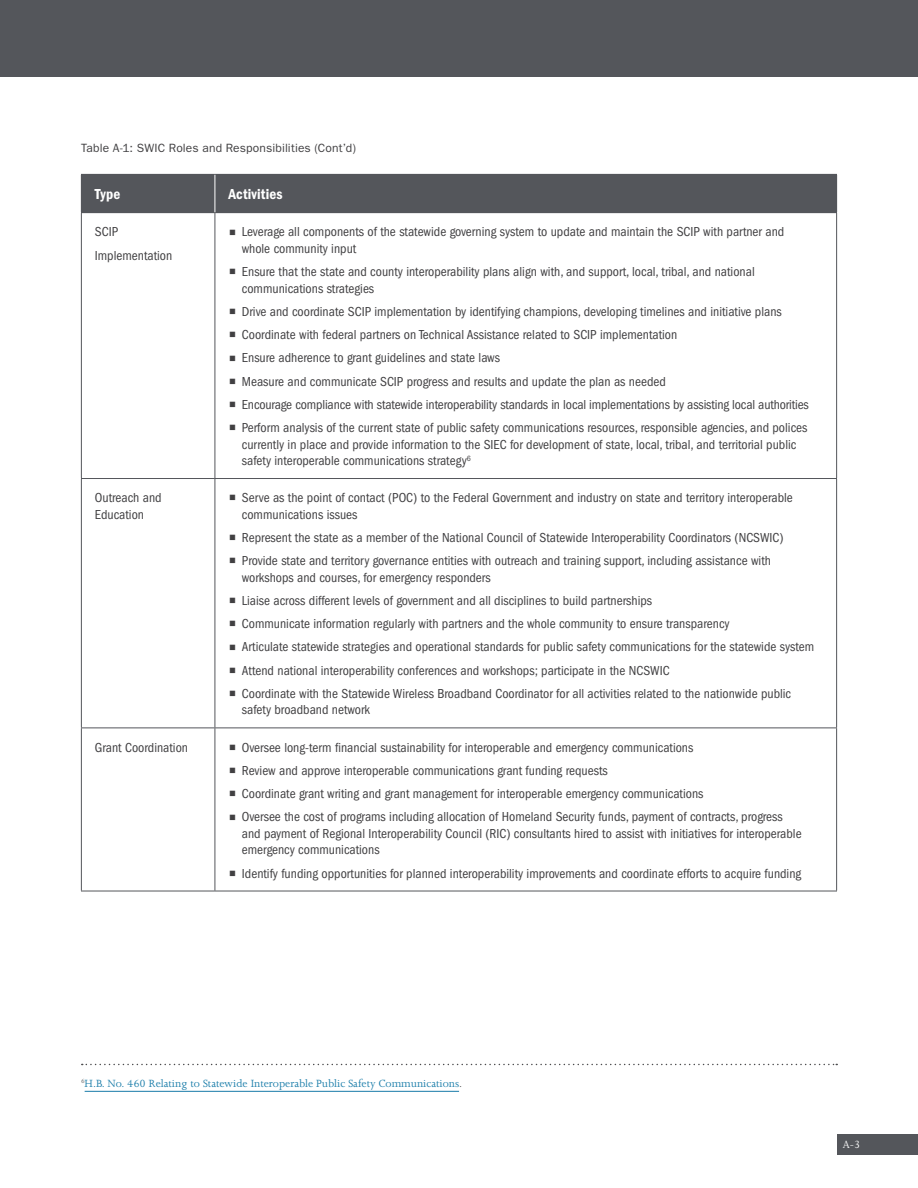
<style>
.page{position:relative;width:918px;height:1188px;background:#fff}
.page>*{position:absolute;margin:0;border:0;box-sizing:border-box;transform-origin:0 0}
.t1{font:600 condensed 15px "Franklin Gothic";letter-spacing:.01em;color:#fff}
.t2{font:condensed 13.5px/23.2px "Franklin Gothic";color:#414042}
.t3{font:12px "Joanna";color:#177ba8}
.t4{font:12px "ITC Franklin Gothic Std";letter-spacing:.01em;color:#414042}
.t5{font:12px "Joanna MT Std";color:#fff}
.s1{color:#4d4d4f}
</style>
<div class="page">
<div style="left:837px;top:1134px;width:81px;height:21px;background:#54565b"></div>
<div style="left:0;top:0;width:918px;height:77px;background:#54565b"></div>
<svg style="left:82px;top:1064px;width:755px;height:1px"></svg>
<div style="left:81px;top:174px;width:134px;height:39px;background:#54565b"></div>
<div style="left:215px;top:174px;width:622px;height:39px;background:#54565b"></div>
<hr style="left:81px;top:213px;width:1px;height:265px;background:#54565b">
<hr style="left:215px;top:213px;width:1px;height:265px;background:#54565b">
<hr style="left:836px;top:213px;width:1px;height:265px;background:#54565b">
<hr style="left:81px;top:478px;width:134px;height:1px;background:#54565b">
<hr style="left:81px;top:479px;width:1px;height:249px;background:#54565b">
<hr style="left:215px;top:478px;width:622px;height:1px;background:#54565b">
<hr style="left:215px;top:479px;width:1px;height:249px;background:#54565b">
<hr style="left:836px;top:479px;width:1px;height:249px;background:#54565b">
<hr style="left:81px;top:728px;width:134px;height:1px;background:#54565b">
<hr style="left:81px;top:728px;width:1px;height:163px;background:#54565b">
<hr style="left:215px;top:728px;width:622px;height:1px;background:#54565b">
<hr style="left:215px;top:728px;width:1px;height:163px;background:#54565b">
<hr style="left:836px;top:728px;width:1px;height:163px;background:#54565b">
<hr style="left:81px;top:891px;width:134px;height:1px;background:#54565b">
<hr style="left:215px;top:891px;width:622px;height:1px;background:#54565b">
<hr style="left:215px;top:175px;width:1px;height:37px;background:#fff">
<hr style="left:85px;top:1091px;width:374px;height:1px;background:#177ba8">
<p class="t4" style="left:81px;top:141px;width:277px">Table A-1: SWIC Roles and Responsibilities (Cont’d)</p>
<p class="t1" style="left:95px;top:186px;width:27px">Type</p>
<p class="t1" style="left:228px;top:186px;width:56px">Activities</p>
<p class="t2" style="left:95px;top:220px;width:79px">SCIP<br>Implementation</p>
<p class="t2" style="left:242px;top:224px;width:544px;line-height:16.5px">Leverage all components of the statewide governing system to update and maintain the SCIP with partner and whole community input</p>
<p class="t2" style="left:242px;top:263px;width:514px;line-height:16.5px">Ensure that the state and county interoperability plans align with, and support, local, tribal, and national communications strategies</p>
<p class="t2" style="left:242px;top:300px;width:568px">Drive and coordinate SCIP implementation by identifying champions, developing timelines and initiative plans Coordinate with federal partners on Technical Assistance related to SCIP implementation<br>Ensure adherence to grant guidelines and state laws<br>Measure and communicate SCIP progress and results and update the plan as needed<br>Encourage compliance with statewide interoperability standards in local implementations by assisting local authorities Perform analysis of the current state of public safety communications resources, responsible agencies, and polices</p>
<p class="t2" style="left:242px;top:436px;width:556px;line-height:16.5px">currently in place and provide information to the SIEC for development of state, local, tribal, and territorial public safety interoperable communications strategy<sup>6</sup></p>
<p class="t2" style="left:95px;top:490px;width:68px;line-height:16.5px">Outreach and<br>Education</p>
<p class="t2" style="left:242px;top:490px;width:552px;line-height:16.5px">Serve as the point of contact (POC) to the Federal Government and industry on state and territory interoperable communications issues</p>
<p class="t2" style="left:242px;top:526px;width:543px">Represent the state as a member of the National Council of Statewide Interoperability Coordinators (NCSWIC)<br>Provide state and territory governance entities with outreach and training support, including assistance with</p>
<p class="t2" style="left:242px;top:566px;width:574px">workshops and courses, for emergency responders<br>Liaise across different levels of government and all disciplines to build partnerships<br>Communicate information regularly with partners and the whole community to ensure transparency<br>Articulate statewide strategies and operational standards for public safety communications for the statewide system Attend national interoperability conferences and workshops; participate in the NCSWIC<br>Coordinate with the Statewide Wireless Broadband Coordinator for all activities related to the nationwide public</p>
<p class="t2" style="left:242px;top:698px;width:130px">safety broadband network</p>
<p class="t2" style="left:95px;top:736px;width:95px">Grant Coordination</p>
<p class="t2" style="left:242px;top:736px;width:542px">Oversee long-term fnancial sustainability for interoperable and emergency communications<br>Review and approve interoperable communications grant funding requests<br>Coordinate grant writing and grant management for interoperable emergency communications<br>Oversee the cost of programs including allocation of Homeland Security funds, payment of contracts, progress</p>
<p class="t2" style="left:242px;top:825px;width:561px;line-height:16.5px">and payment of Regional Interoperability Council (RIC) consultants hired to assist with initiatives for interoperable emergency communications</p>
<p class="t2" style="left:242px;top:862px;width:561px">Identify funding opportunities for planned interoperability improvements and coordinate efforts to acquire funding</p>
<p class="t3" style="left:81px;top:1077px;width:383px"><sup>6</sup>H.B. No. 460 Relating to Statewide Interoperable Public Safety Communications<span class="s1">.</span></p>
<p class="t5" style="left:843px;top:1138px;width:19px">A-3</p>
</div>
